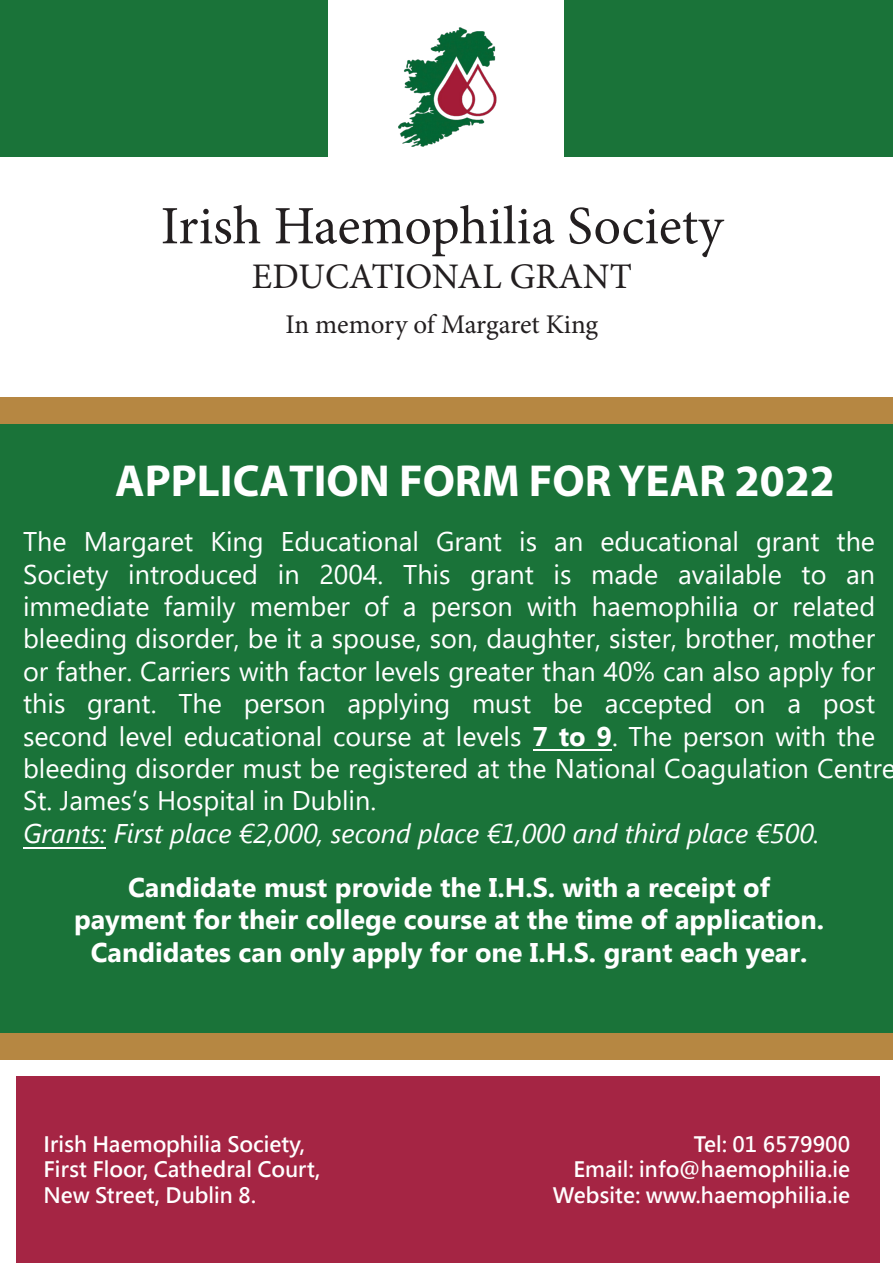
<style>
.page{position:relative;width:893px;height:1263px;background:#fff}
.page>*{position:absolute;margin:0;border:0;box-sizing:border-box;transform-origin:0 0}
.t1{font:54px "Minion Pro";color:#231f20}
.t2{font:700 45px "Myriad Pro";color:#fff}
.t3{font:36px "Minion Pro";color:#231f20}
.t4{font:27px/32.4px "Segoe UI";color:#fff}
.t5{font:700 27px/32.4px "Segoe UI";color:#fff;text-align:center}
.t6{font:27px "Minion Pro";letter-spacing:-.01em;color:#231f20}
.t7{font:700 21px "Microsoft Jheng Hei";color:#fff}
.s1{font-weight:700}
.s2{font-style:italic}
</style>
<div class="page">
<div style="left:0;top:398px;width:893px;height:649px;background:#1a7339"></div>
<div style="left:0;top:0;width:893px;height:157px;background:#1a7339"></div>
<div style="left:16px;top:1077px;width:864px;height:186px;background:#a52544"></div>
<div style="left:329px;top:0;width:235px;height:168px;background:#fff"></div>
<img style="left:398px;top:27px;width:99px;height:120px">
<div style="left:0;top:397px;width:893px;height:26px;background:#b68742"></div>
<div style="left:0;top:1034px;width:893px;height:26px;background:#b68742"></div>
<hr style="left:533px;top:749px;width:79px;height:2px;background:#fff">
<hr style="left:23px;top:847px;width:83px;height:1px;background:#fff">
<p class="t1" style="left:161px;top:190px;width:564px">Irish Haemophilia Society</p>
<p class="t3" style="left:252px;top:253px;width:381px">EDUCATIONAL GRANT</p>
<p class="t6" style="left:286px;top:307px;width:314px">In memory of Margaret King</p>
<p class="t2" style="left:115px;top:451px;width:721px">APPLICATION FORM FOR YEAR 2022</p>
<p class="t4" style="left:23px;top:523px;width:874px">The Margaret King Educational Grant is an educational grant the Society introduced in 2004. This grant is made available to an immediate family member of a person with haemophilia or related bleeding disorder, be it a spouse, son, daughter, sister, brother, mother or father. Carriers with factor levels greater than 40% can also apply for this grant. The person applying must be accepted on a post second level educational course at levels <span class="s1">7 to 9</span>. The person with the bleeding disorder must be registered at the National Coagulation Centre St. James’s Hospital in Dublin.<br><span class="s2">Grants: First place €2,000, second place €1,000 and third place €500.</span></p>
<p class="t5" style="left:74px;top:870px;width:752px">Candidate must provide the I.H.S. with a receipt of payment for their college course at the time of application.<br>Candidates can only apply for one I.H.S. grant each year.</p>
<p class="t7" style="left:44px;top:1131px;width:263px">Irish Haemophilia Society,</p>
<p class="t7" style="left:44px;top:1156px;width:278px">First Floor, Cathedral Court,</p>
<p class="t7" style="left:44px;top:1182px;width:214px">New Street, Dublin 8.</p>
<p class="t7" style="left:694px;top:1131px;width:158px">Tel: 01 6579900</p>
<p class="t7" style="left:574px;top:1156px;width:278px">Email: info@haemophilia.ie</p>
<p class="t7" style="left:553px;top:1182px;width:299px">Website: www.haemophilia.ie</p>
</div>
